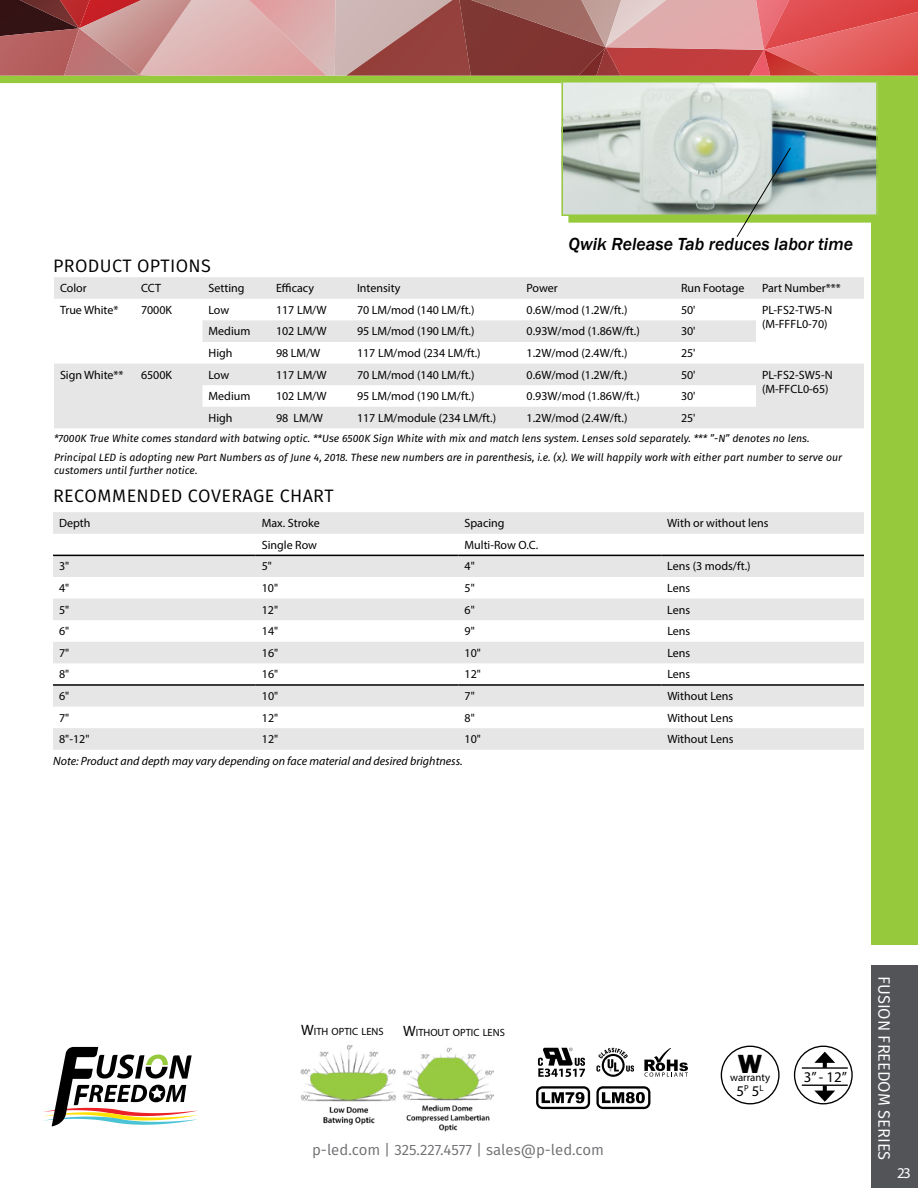
<style>
.page{position:relative;width:918px;height:1188px;background:#fff}
.page>*{position:absolute;margin:0;border:0;box-sizing:border-box;transform-origin:0 0}
.t1{font:800 27px "Franklin Gothic";color:#000}
.t2{font:18px "Fira Sans";letter-spacing:.02em;color:#000}
.t3{font:italic 500 18px "Franklin Gothic";color:#000}
.t4{font:16.5px "Fira Sans";color:#fff}
.t5{font:15px "Fira Sans";color:#6f7073}
.t6{font:15px "Myriad Pro";color:#fff}
.t7{font:14.85px "Myriad Pro";color:#000}
.t8{font:12px/14.4px "Myriad Pro";color:#000}
.t9{font:italic 12px "Myriad Pro";color:#000}
.t10{font:10.8px "Myriad Pro";color:#000}
.t11{font:italic 10.5px/19.4px "Fira Sans";color:#000}
.t12{font:10.5px "Myriad Pro";color:#000}
.s1{font-size:15px}
</style>
<div class="page">
<div style="left:0;top:76px;width:918px;height:7px;background:#97c93d"></div>
<div style="left:871px;top:79px;width:47px;height:866px;background:#97c93d"></div>
<div style="left:871px;top:965px;width:47px;height:223px;background:#535458"></div>
<svg style="left:0;top:0;width:918px;height:76px;background:#bf7473"></svg>
<div style="left:721px;top:1046px;width:59px;height:58px;border:1px solid #000;border-radius:50%"></div>
<svg style="left:814px;top:1086px;width:21px;height:16px"></svg>
<hr style="left:802px;top:1085px;width:46px;height:1px;background:#000">
<hr style="left:802px;top:1067px;width:46px;height:2px;background:#000">
<div style="left:794px;top:1046px;width:59px;height:58px;border:1px solid #000;border-radius:50%"></div>
<svg style="left:814px;top:1052px;width:21px;height:16px"></svg>
<img style="left:301px;top:1045px;width:94px;height:81px">
<img style="left:403px;top:1047px;width:91px;height:85px">
<svg style="left:43px;top:1047px;width:154px;height:79px"></svg>
<svg style="left:538px;top:1048px;width:47px;height:29px"></svg>
<svg style="left:596px;top:1048px;width:38px;height:29px"></svg>
<svg style="left:644px;top:1048px;width:44px;height:29px"></svg>
<svg style="left:536px;top:1086px;width:54px;height:23px"></svg>
<svg style="left:596px;top:1086px;width:54px;height:23px"></svg>
<svg style="left:54px;top:277px;width:810px;height:151px;fill:#e6e6e6"></svg>
<svg style="left:53px;top:512px;width:811px;height:238px;fill:#e6e6e6"></svg>
<hr style="left:53px;top:555px;width:203px;height:1px;background:#000">
<hr style="left:256px;top:555px;width:203px;height:1px;background:#000">
<hr style="left:459px;top:555px;width:202px;height:1px;background:#000">
<hr style="left:661px;top:555px;width:203px;height:1px;background:#000">
<hr style="left:53px;top:684px;width:203px;height:2px;background:#000">
<hr style="left:256px;top:684px;width:203px;height:2px;background:#000">
<hr style="left:459px;top:684px;width:202px;height:2px;background:#000">
<hr style="left:661px;top:684px;width:203px;height:2px;background:#000">
<div style="left:568px;top:86px;width:317px;height:136px;background:#97c93d"></div>
<img style="left:564px;top:84px;width:311px;height:129px">
<div style="left:561px;top:81px;width:317px;height:135px;border:2px solid #97c93d"></div>
<svg style="left:736px;top:147px;width:56px;height:90px"></svg>
<h2 class="t2" style="left:53px;top:253px;width:159px">PRODUCT OPTIONS</h2>
<h2 class="t3" style="left:569px;top:233px;width:286px">Qwik Release Tab reduces labor time</h2>
<p class="t8" style="left:60px;top:281px;width:28px">Color</p>
<p class="t8" style="left:141px;top:281px;width:21px">CCT</p>
<p class="t8" style="left:208px;top:281px;width:38px">Setting</p>
<p class="t8" style="left:276px;top:281px;width:40px">Efficacy</p>
<p class="t8" style="left:357px;top:281px;width:45px">Intensity</p>
<p class="t8" style="left:527px;top:281px;width:33px">Power</p>
<p class="t8" style="left:681px;top:281px;width:65px">Run Footage</p>
<p class="t8" style="left:762px;top:281px;width:80px">Part Number***</p>
<p class="t8" style="left:60px;top:302px;width:60px">True White*</p>
<p class="t8" style="left:141px;top:302px;width:33px">7000K</p>
<p class="t8" style="left:208px;top:302px;width:22px">Low</p>
<p class="t8" style="left:276px;top:302px;width:52px">117 LM/W</p>
<p class="t8" style="left:357px;top:302px;width:119px">70 LM/mod (140 LM/ft.)</p>
<p class="t8" style="left:527px;top:302px;width:102px">0.6W/mod (1.2W/ft.)</p>
<p class="t8" style="left:681px;top:302px;width:16px">50'</p>
<p class="t8" style="left:762px;top:302px;width:72px">PL-FS2-TW5-N (M-FFFL0-70)</p>
<p class="t8" style="left:208px;top:324px;width:43px">Medium</p>
<p class="t8" style="left:276px;top:324px;width:52px">102 LM/W</p>
<p class="t8" style="left:357px;top:324px;width:119px">95 LM/mod (190 LM/ft.)</p>
<p class="t8" style="left:527px;top:324px;width:115px">0.93W/mod (1.86W/ft.)</p>
<p class="t8" style="left:681px;top:324px;width:16px">30'</p>
<p class="t8" style="left:208px;top:346px;width:26px">High</p>
<p class="t8" style="left:276px;top:346px;width:46px">98 LM/W</p>
<p class="t8" style="left:357px;top:346px;width:125px">117 LM/mod (234 LM/ft.)</p>
<p class="t8" style="left:527px;top:346px;width:102px">1.2W/mod (2.4W/ft.)</p>
<p class="t8" style="left:681px;top:346px;width:16px">25'</p>
<p class="t8" style="left:60px;top:367px;width:65px">Sign White**</p>
<p class="t8" style="left:141px;top:367px;width:33px">6500K</p>
<p class="t8" style="left:208px;top:367px;width:22px">Low</p>
<p class="t8" style="left:276px;top:367px;width:52px">117 LM/W</p>
<p class="t8" style="left:357px;top:367px;width:119px">70 LM/mod (140 LM/ft.)</p>
<p class="t8" style="left:527px;top:367px;width:102px">0.6W/mod (1.2W/ft.)</p>
<p class="t8" style="left:681px;top:367px;width:16px">50'</p>
<p class="t8" style="left:762px;top:367px;width:72px">PL-FS2-SW5-N (M-FFCL0-65)</p>
<p class="t8" style="left:208px;top:389px;width:43px">Medium</p>
<p class="t8" style="left:276px;top:389px;width:52px">102 LM/W</p>
<p class="t8" style="left:357px;top:389px;width:119px">95 LM/mod (190 LM/ft.)</p>
<p class="t8" style="left:527px;top:389px;width:115px">0.93W/mod (1.86W/ft.)</p>
<p class="t8" style="left:681px;top:389px;width:16px">30'</p>
<p class="t8" style="left:208px;top:410px;width:26px">High</p>
<p class="t8" style="left:276px;top:410px;width:48px">98 LM/W</p>
<p class="t8" style="left:357px;top:410px;width:141px">117 LM/module (234 LM/ft.)</p>
<p class="t8" style="left:527px;top:410px;width:102px">1.2W/mod (2.4W/ft.)</p>
<p class="t8" style="left:681px;top:410px;width:16px">25'</p>
<p class="t11" style="left:54px;top:428px;width:790px">*7000K True White comes standard with batwing optic. **Use 6500K Sign White with mix and match lens system. Lenses sold separately. *** ”-N” denotes no lens.<br>Principal LED is adopting new Part Numbers as of June 4, 2018. These new numbers are in parenthesis, i.e. (x). We will happily work with either part number to serve our</p>
<p class="t11" style="left:54px;top:460px;width:145px">customers until further notice.</p>
<h2 class="t2" style="left:53px;top:483px;width:282px">RECOMMENDED COVERAGE CHART</h2>
<p class="t8" style="left:59px;top:516px;width:33px">Depth</p>
<p class="t8" style="left:262px;top:516px;width:59px">Max. Stroke</p>
<p class="t8" style="left:465px;top:516px;width:42px">Spacing</p>
<p class="t8" style="left:667px;top:516px;width:103px">With or without lens</p>
<p class="t8" style="left:262px;top:537px;width:57px">Single Row</p>
<p class="t8" style="left:465px;top:537px;width:75px">Multi-Row O.C.</p>
<p class="t8" style="left:59px;top:559px;width:12px">3"</p>
<p class="t8" style="left:262px;top:559px;width:12px">5"</p>
<p class="t8" style="left:465px;top:559px;width:12px">4"</p>
<p class="t8" style="left:667px;top:559px;width:85px">Lens (3 mods/ft.)</p>
<p class="t8" style="left:59px;top:581px;width:12px">4"</p>
<p class="t8" style="left:262px;top:581px;width:18px">10"</p>
<p class="t8" style="left:465px;top:581px;width:12px">5"</p>
<p class="t8" style="left:667px;top:581px;width:24px">Lens</p>
<p class="t8" style="left:59px;top:602px;width:12px">5"</p>
<p class="t8" style="left:262px;top:602px;width:18px">12"</p>
<p class="t8" style="left:465px;top:602px;width:12px">6"</p>
<p class="t8" style="left:667px;top:602px;width:24px">Lens</p>
<p class="t8" style="left:59px;top:624px;width:12px">6"</p>
<p class="t8" style="left:262px;top:624px;width:18px">14"</p>
<p class="t8" style="left:465px;top:624px;width:12px">9"</p>
<p class="t8" style="left:667px;top:624px;width:24px">Lens</p>
<p class="t8" style="left:59px;top:645px;width:12px">7"</p>
<p class="t8" style="left:262px;top:645px;width:18px">16"</p>
<p class="t8" style="left:465px;top:645px;width:18px">10"</p>
<p class="t8" style="left:667px;top:645px;width:24px">Lens</p>
<p class="t8" style="left:59px;top:667px;width:12px">8"</p>
<p class="t8" style="left:262px;top:667px;width:18px">16"</p>
<p class="t8" style="left:465px;top:667px;width:18px">12"</p>
<p class="t8" style="left:667px;top:667px;width:24px">Lens</p>
<p class="t8" style="left:59px;top:689px;width:12px">6"</p>
<p class="t8" style="left:262px;top:689px;width:18px">10"</p>
<p class="t8" style="left:465px;top:689px;width:12px">7"</p>
<p class="t8" style="left:667px;top:689px;width:68px">Without Lens</p>
<p class="t8" style="left:59px;top:710px;width:12px">7"</p>
<p class="t8" style="left:262px;top:710px;width:18px">12"</p>
<p class="t8" style="left:465px;top:710px;width:12px">8"</p>
<p class="t8" style="left:667px;top:710px;width:68px">Without Lens</p>
<p class="t8" style="left:59px;top:732px;width:32px">8"-12"</p>
<p class="t8" style="left:262px;top:732px;width:18px">12"</p>
<p class="t8" style="left:465px;top:732px;width:18px">10"</p>
<p class="t8" style="left:667px;top:732px;width:68px">Without Lens</p>
<p class="t9" style="left:53px;top:753px;width:411px">Note: Product and depth may vary depending on face material and desired brightness.</p>
<p class="t12" style="left:301px;top:1025px;width:84px"><span class="s1">W</span>ITH OPTIC LENS</p>
<p class="t12" style="left:403px;top:1026px;width:103px"><span class="s1">W</span>ITHOUT OPTIC LENS</p>
<p class="t5" style="left:312px;top:1140px;width:294px">p-led.com | 325.227.4577 | sales@p-led.com</p>
<h1 class="t1" style="left:738px;top:1047px;width:26px">W</h1>
<p class="t7" style="left:737px;top:1082px;width:29px">5<sup>P</sup> 5<sup>L</sup></p>
<p class="t10" style="left:730px;top:1071px;width:42px">warranty</p>
<p class="t7" style="left:804px;top:1067px;width:44px">3” - 12”</p>
<h3 class="t4" style="left:896px;top:976px;width:186px;rotate:90deg">FUSION FREEDOM SERIES</h3>
<p class="t6" style="left:897px;top:1164px;width:15px">23</p>
</div>
